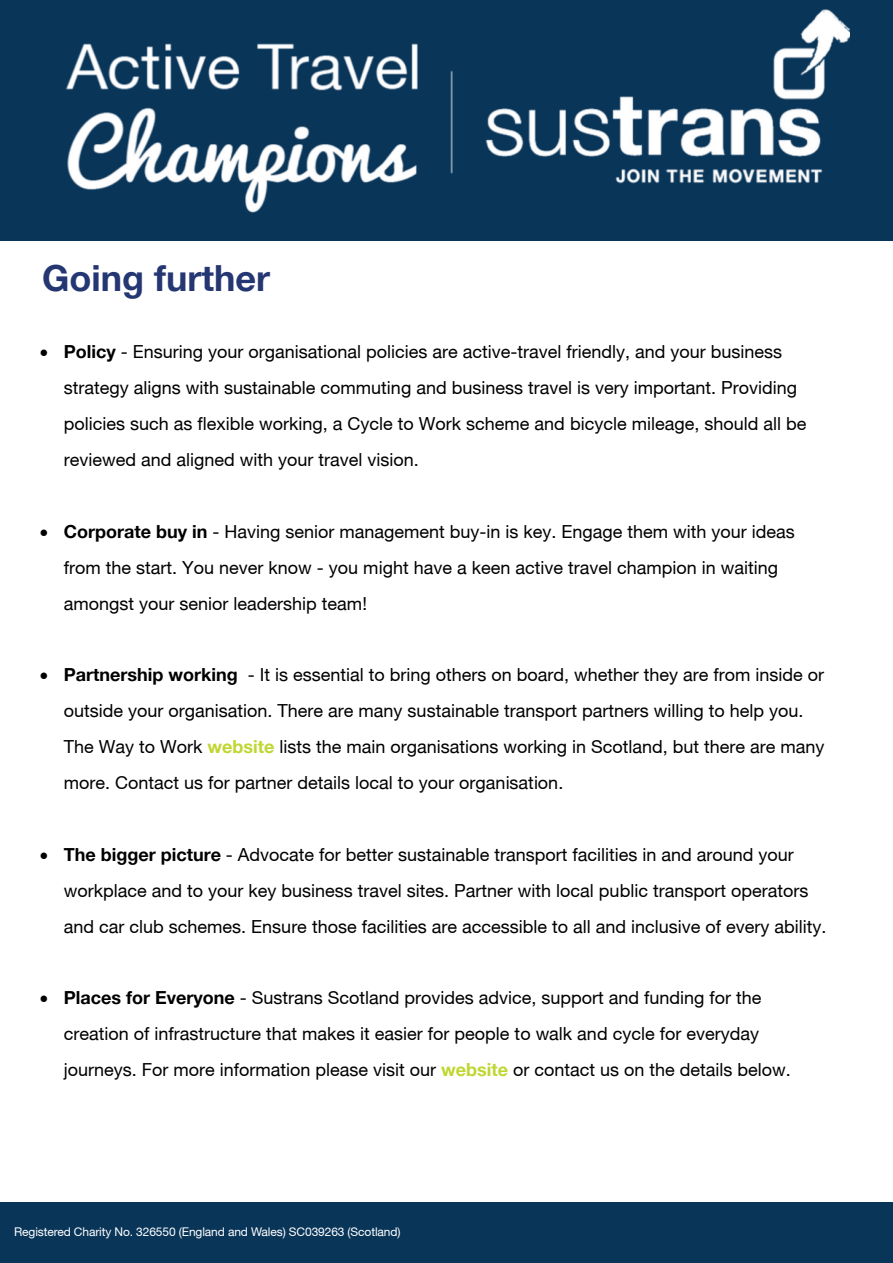
<style>
.page{position:relative;width:893px;height:1263px;background:#fff}
.page>*{position:absolute;margin:0;border:0;box-sizing:border-box;transform-origin:0 0}
.t1{font:700 36px "Helvetica 55 Roman";color:#253773}
.t2{font:18px/36px "Helvetica 55 Roman";color:#000}
.t3{font:12px "Helvetica 55 Roman";letter-spacing:-.01em;color:#fff}
.s1{font-family:"Helvetica Neue"}
.s2{font-weight:700}
.s3{font-weight:700;color:#c0d631}
</style>
<div class="page">
<div style="left:0;top:0;width:893px;height:241px;background:#093559"></div>
<div style="left:0;top:1202px;width:893px;height:61px;background:#093559"></div>
<img style="left:65px;top:10px;width:784px;height:203px">
<h1 class="t1" style="left:42px;top:256px;width:229px"><span class="s1">G</span>oing further</h1>
<p class="t2" style="left:64px;top:334px;width:744px;text-indent:-24px">• <span class="s2">Policy</span> - Ensuring your organisational policies are active-travel friendly, and your business strategy aligns with sustainable commuting and business travel is very important. Providing policies such as flexible working, a Cycle to Work scheme and bicycle mileage, should all be reviewed and aligned with your travel vision.</p>
<p class="t2" style="left:64px;top:513px;width:732px;text-indent:-24px">• <span class="s2">Corporate buy in</span> - Having senior management buy-in is key. Engage them with your ideas from the start. You never know - you might have a keen active travel champion in waiting amongst your senior leadership team!</p>
<p class="t2" style="left:64px;top:657px;width:762px;text-indent:-24px">• <span class="s2">Partnership working</span> - It is essential to bring others on board, whether they are from inside or outside your organisation. There are many sustainable transport partners willing to help you.<br>The Way to Work <span class="s3">website</span> lists the main organisations working in Scotland, but there are many more. Contact us for partner details local to your organisation.</p>
<p class="t2" style="left:64px;top:836px;width:764px;text-indent:-24px">• <span class="s2">The bigger picture</span> - Advocate for better sustainable transport facilities in and around your workplace and to your key business travel sites. Partner with local public transport operators and car club schemes. Ensure those facilities are accessible to all and inclusive of every ability.</p>
<p class="t2" style="left:64px;top:980px;width:728px;text-indent:-24px">• <span class="s2">Places for Everyone</span> - Sustrans Scotland provides advice, support and funding for the creation of infrastructure that makes it easier for people to walk and cycle for everyday journeys. For more information please visit our <span class="s3">website</span> or contact us on the details below.</p>
<p class="t3" style="left:14px;top:1225px;width:388px">Registered Charity No. 326550 (England and Wales) SC039263 (Scotland)</p>
</div>
